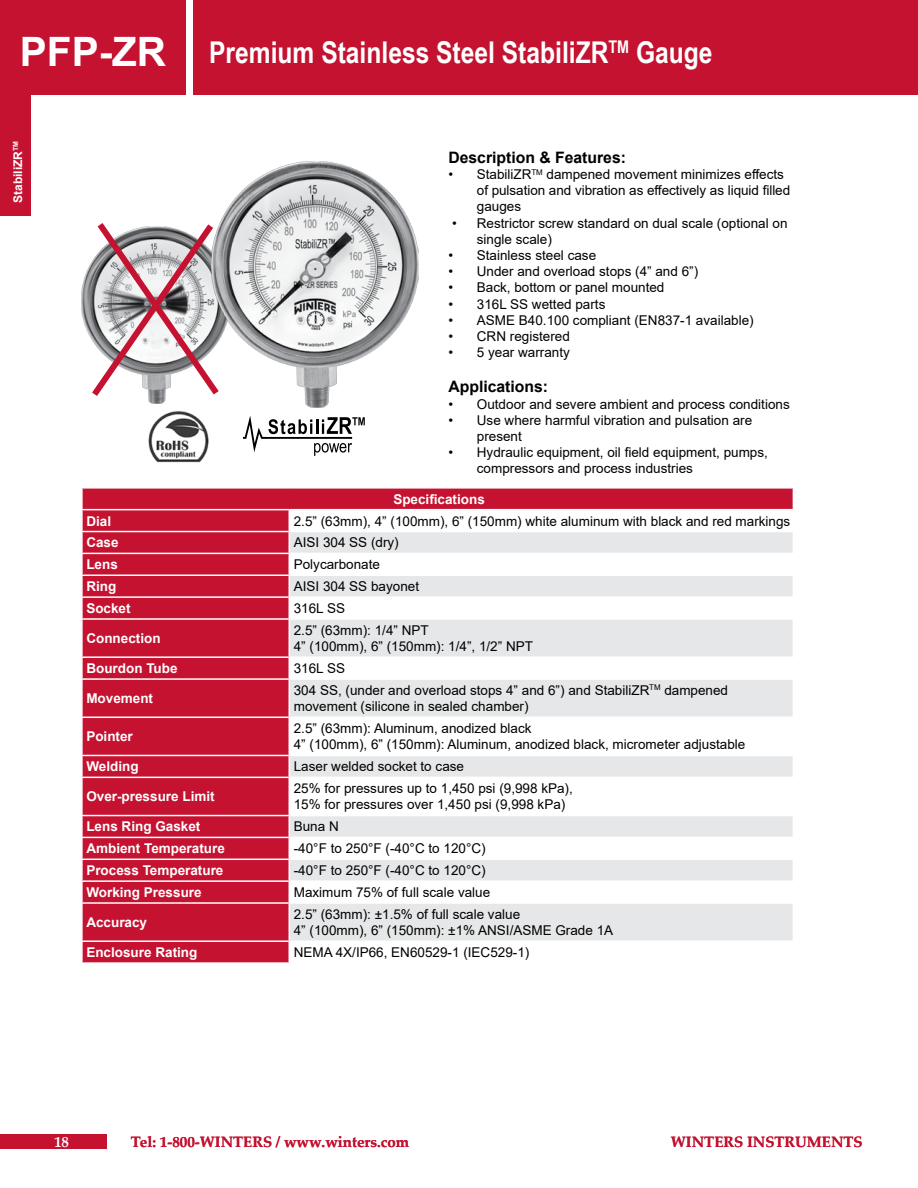
<style>
.page{position:relative;width:918px;height:1188px;background:#fff}
.page>*{position:absolute;margin:0;border:0;box-sizing:border-box;transform-origin:0 0}
.t1{font:700 40.5px "Arial";color:#fff}
.t2{font:700 30px "Arial Narrow";color:#fff}
.t3{font:700 15.75px "Arial";color:#000}
.t4{font:700 15px "Palatino Linotype";color:#c41230}
.t5{font:700 15px "Palatino Linotype";color:#fff}
.t6{font:13.5px/16.2px "Arial";color:#000}
.t7{font:700 13.5px "Arial";color:#fff}
.t8{font:700 12px "Arial";color:#fff}
</style>
<div class="page">
<div style="left:0;top:0;width:185px;height:94px;background:#c41230"></div>
<div style="left:194px;top:0;width:724px;height:94px;background:#c41230"></div>
<div style="left:0;top:87px;width:31px;height:129px;background:#c41230"></div>
<img style="left:81px;top:274px;width:5px;height:54px">
<div style="left:0;top:1134px;width:106px;height:14px;background:#c41230"></div>
<img style="left:223px;top:162px;width:196px;height:246px">
<svg style="left:83px;top:489px;width:710px;height:473px;fill:#c41230"></svg>
<svg style="left:290px;top:532px;width:503px;height:408px;fill:#e6e7e8"></svg>
<hr style="left:81px;top:509px;width:208px;height:1px;background:#fff">
<hr style="left:289px;top:509px;width:505px;height:1px;background:#fff">
<hr style="left:81px;top:531px;width:208px;height:1px;background:#fff">
<hr style="left:289px;top:531px;width:505px;height:1px;background:#fff">
<hr style="left:81px;top:553px;width:208px;height:1px;background:#fff">
<hr style="left:289px;top:553px;width:505px;height:1px;background:#fff">
<hr style="left:81px;top:575px;width:208px;height:1px;background:#fff">
<hr style="left:289px;top:575px;width:505px;height:1px;background:#fff">
<hr style="left:81px;top:596px;width:208px;height:2px;background:#fff">
<hr style="left:289px;top:596px;width:505px;height:2px;background:#fff">
<svg style="left:289px;top:510px;width:1px;height:108px"></svg>
<hr style="left:81px;top:618px;width:208px;height:2px;background:#fff">
<hr style="left:289px;top:618px;width:505px;height:2px;background:#fff">
<hr style="left:289px;top:620px;width:1px;height:36px;background:#fff">
<hr style="left:81px;top:656px;width:208px;height:2px;background:#fff">
<hr style="left:289px;top:656px;width:505px;height:2px;background:#fff">
<svg style="left:289px;top:658px;width:1px;height:20px"></svg>
<hr style="left:81px;top:678px;width:208px;height:2px;background:#fff">
<hr style="left:289px;top:678px;width:505px;height:2px;background:#fff">
<hr style="left:289px;top:680px;width:1px;height:37px;background:#fff">
<hr style="left:81px;top:717px;width:208px;height:1px;background:#fff">
<hr style="left:289px;top:717px;width:505px;height:1px;background:#fff">
<hr style="left:289px;top:718px;width:1px;height:37px;background:#fff">
<hr style="left:81px;top:755px;width:208px;height:1px;background:#fff">
<hr style="left:289px;top:755px;width:505px;height:1px;background:#fff">
<svg style="left:289px;top:756px;width:1px;height:21px"></svg>
<hr style="left:81px;top:777px;width:208px;height:1px;background:#fff">
<hr style="left:289px;top:777px;width:505px;height:1px;background:#fff">
<hr style="left:289px;top:778px;width:1px;height:37px;background:#fff">
<hr style="left:81px;top:815px;width:208px;height:1px;background:#fff">
<hr style="left:289px;top:815px;width:505px;height:1px;background:#fff">
<hr style="left:81px;top:837px;width:208px;height:1px;background:#fff">
<hr style="left:289px;top:837px;width:505px;height:1px;background:#fff">
<hr style="left:81px;top:859px;width:208px;height:1px;background:#fff">
<hr style="left:289px;top:859px;width:505px;height:1px;background:#fff">
<hr style="left:81px;top:880px;width:208px;height:2px;background:#fff">
<hr style="left:289px;top:880px;width:505px;height:2px;background:#fff">
<svg style="left:289px;top:816px;width:1px;height:86px"></svg>
<hr style="left:81px;top:902px;width:208px;height:2px;background:#fff">
<hr style="left:289px;top:902px;width:505px;height:2px;background:#fff">
<hr style="left:289px;top:904px;width:1px;height:36px;background:#fff">
<hr style="left:81px;top:940px;width:208px;height:2px;background:#fff">
<hr style="left:289px;top:940px;width:505px;height:2px;background:#fff">
<svg style="left:289px;top:942px;width:1px;height:20px"></svg>
<svg style="left:86px;top:216px;width:139px;height:187px"></svg>
<img style="left:148px;top:411px;width:61px;height:52px">
<svg style="left:243px;top:416px;width:122px;height:40px"></svg>
<p class="t1" style="left:20px;top:24px;width:148px">PFP-ZR</p>
<p class="t2" style="left:209px;top:30px;width:505px">Premium Stainless Steel StabiliZR<sup>TM</sup> Gauge</p>
<p class="t8" style="left:10px;top:203px;width:64px;rotate:-90deg">StabiliZR<sup>TM</sup></p>
<p class="t3" style="left:448px;top:146px;width:179px">Description &amp; Features:</p>
<p class="t6" style="left:477px;top:166px;width:315px;text-indent:-28px">• StabiliZR<sup>TM</sup> dampened movement minimizes effects of pulsation and vibration as effectively as liquid filled gauges</p>
<p class="t6" style="left:477px;top:215px;width:312px;text-indent:-25px">• Restrictor screw standard on dual scale (optional on single scale)</p>
<p class="t6" style="left:448px;top:247px;width:149px">• Stainless steel case</p>
<p class="t6" style="left:448px;top:263px;width:251px">• Under and overload stops (4” and 6”)</p>
<p class="t6" style="left:448px;top:280px;width:218px">• Back, bottom or panel mounted</p>
<p class="t6" style="left:448px;top:296px;width:159px">• 316L SS wetted parts</p>
<p class="t6" style="left:448px;top:312px;width:307px">• ASME B40.100 compliant (EN837-1 available)</p>
<p class="t6" style="left:448px;top:328px;width:123px">• CRN registered</p>
<p class="t6" style="left:448px;top:344px;width:123px">• 5 year warranty</p>
<p class="t3" style="left:448px;top:376px;width:101px">Applications:</p>
<p class="t6" style="left:448px;top:396px;width:343px">• Outdoor and severe ambient and process conditions</p>
<p class="t6" style="left:448px;top:412px;width:305px">• Use where harmful vibration and pulsation are</p>
<p class="t6" style="left:477px;top:428px;width:47px">present</p>
<p class="t6" style="left:477px;top:444px;width:293px;text-indent:-28px">• Hydraulic equipment, oil field equipment, pumps, compressors and process industries</p>
<p class="t7" style="left:393px;top:489px;width:93px">Specifications</p>
<p class="t7" style="left:86px;top:511px;width:26px">Dial</p>
<p class="t6" style="left:294px;top:513px;width:498px">2.5” (63mm), 4” (100mm), 6” (150mm) white aluminum with black and red markings</p>
<p class="t7" style="left:86px;top:533px;width:34px">Case</p>
<p class="t6" style="left:294px;top:534px;width:107px">AISI 304 SS (dry)</p>
<p class="t7" style="left:86px;top:555px;width:33px">Lens</p>
<p class="t6" style="left:294px;top:556px;width:88px">Polycarbonate</p>
<p class="t7" style="left:86px;top:577px;width:31px">Ring</p>
<p class="t6" style="left:294px;top:578px;width:127px">AISI 304 SS bayonet</p>
<p class="t7" style="left:86px;top:599px;width:46px">Socket</p>
<p class="t6" style="left:294px;top:600px;width:53px">316L SS</p>
<p class="t7" style="left:86px;top:629px;width:76px">Connection</p>
<p class="t6" style="left:294px;top:622px;width:137px">2.5” (63mm): 1/4” NPT</p>
<p class="t6" style="left:294px;top:638px;width:241px">4” (100mm), 6” (150mm): 1/4”, 1/2” NPT</p>
<p class="t7" style="left:86px;top:659px;width:93px">Bourdon Tube</p>
<p class="t6" style="left:294px;top:660px;width:53px">316L SS</p>
<p class="t7" style="left:86px;top:689px;width:68px">Movement</p>
<p class="t6" style="left:294px;top:682px;width:436px">304 SS, (under and overload stops 4” and 6”) and StabiliZR<sup>TM</sup> dampened</p>
<p class="t6" style="left:294px;top:698px;width:236px">movement (silicone in sealed chamber)</p>
<p class="t7" style="left:86px;top:727px;width:48px">Pointer</p>
<p class="t6" style="left:294px;top:720px;width:239px">2.5” (63mm): Aluminum, anodized black</p>
<p class="t6" style="left:294px;top:736px;width:453px">4” (100mm), 6” (150mm): Aluminum, anodized black, micrometer adjustable</p>
<p class="t7" style="left:86px;top:757px;width:54px">Welding</p>
<p class="t6" style="left:294px;top:758px;width:172px">Laser welded socket to case</p>
<p class="t7" style="left:86px;top:787px;width:130px">Over-pressure Limit</p>
<p class="t6" style="left:294px;top:780px;width:281px">25% for pressures up to 1,450 psi (9,998 kPa),</p>
<p class="t6" style="left:294px;top:797px;width:273px">15% for pressures over 1,450 psi (9,998 kPa)</p>
<p class="t7" style="left:86px;top:817px;width:116px">Lens Ring Gasket</p>
<p class="t6" style="left:294px;top:818px;width:47px">Buna N</p>
<p class="t7" style="left:86px;top:839px;width:140px">Ambient Temperature</p>
<p class="t6" style="left:294px;top:840px;width:193px">-40°F to 250°F (-40°C to 120°C)</p>
<p class="t7" style="left:86px;top:861px;width:139px">Process Temperature</p>
<p class="t6" style="left:294px;top:862px;width:193px">-40°F to 250°F (-40°C to 120°C)</p>
<p class="t7" style="left:86px;top:883px;width:117px">Working Pressure</p>
<p class="t6" style="left:294px;top:884px;width:198px">Maximum 75% of full scale value</p>
<p class="t7" style="left:86px;top:913px;width:62px">Accuracy</p>
<p class="t6" style="left:294px;top:906px;width:228px">2.5” (63mm): ±1.5% of full scale value</p>
<p class="t6" style="left:294px;top:922px;width:321px">4” (100mm), 6” (150mm): ±1% ANSI/ASME Grade 1A</p>
<p class="t7" style="left:86px;top:943px;width:113px">Enclosure Rating</p>
<p class="t6" style="left:294px;top:944px;width:237px">NEMA 4X/IP66, EN60529-1 (IEC529-1)</p>
<p class="t5" style="left:54px;top:1131px;width:16px">18</p>
<p class="t4" style="left:131px;top:1131px;width:280px">Tel: 1-800-WINTERS / www.winters.com</p>
<p class="t4" style="left:671px;top:1131px;width:193px">WINTERS INSTRUMENTS</p>
</div>
